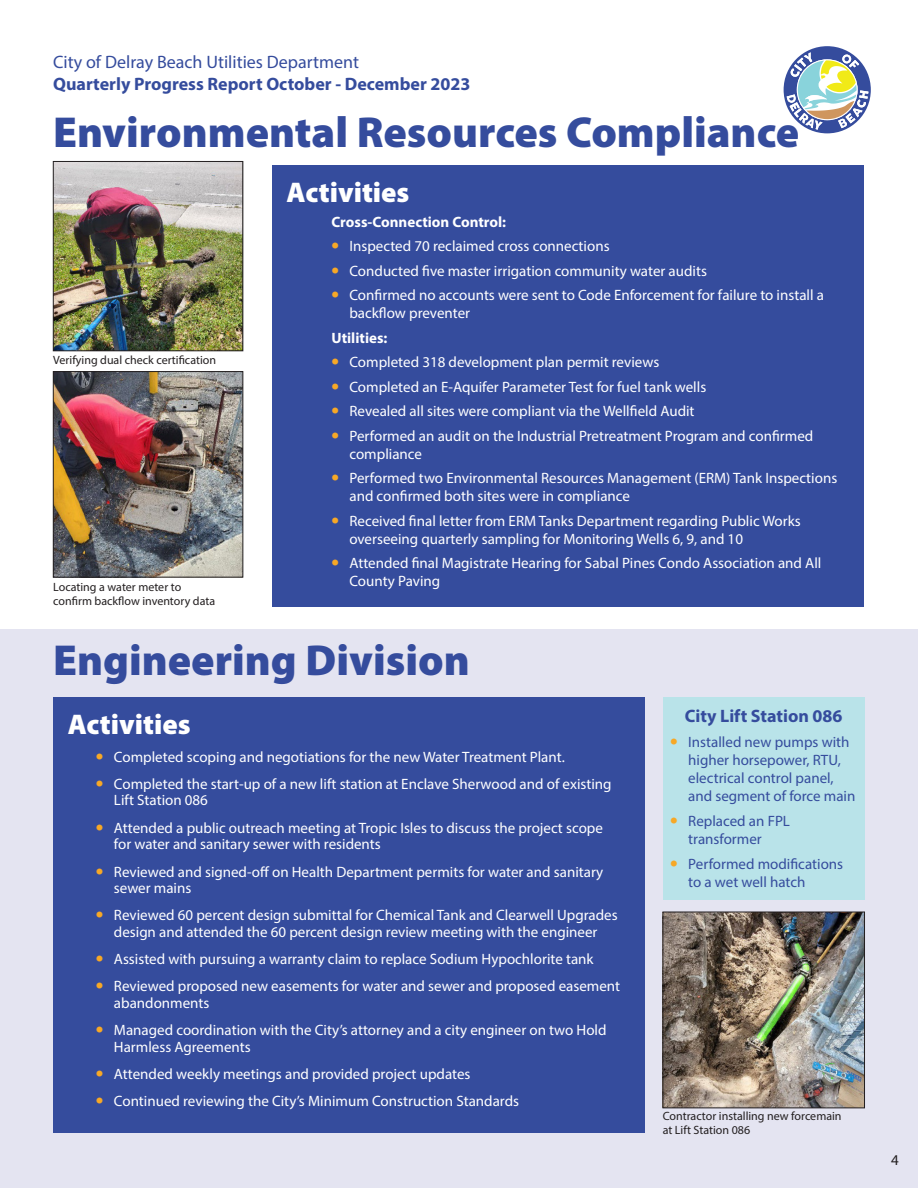
<style>
.page{position:relative;width:918px;height:1188px;background:#fff}
.page>*{position:absolute;margin:0;border:0;box-sizing:border-box;transform-origin:0 0}
.t1{font:900 43.5px "Myriad Pro";color:#354c9d}
.t2{font:900 28.5px "Myriad Pro";color:#fff}
.Paragraph_Style_1{font:700 18px "Myriad Pro";color:#354c9d}
.t3{font:18px "Myriad Pro";color:#354c9d}
.t4{font:15px/16.5px "Myriad Pro";color:#fff}
.t5{font:15px/18px "Myriad Pro";color:#354c9d}
.Paragraph_Style_1-2{font:700 15px "Myriad Pro";color:#fff}
.t6{font:15px "Myriad Pro";color:#231f20}
.t7{font:12px "Myriad Pro";color:#231f20}
.s1{font-weight:900;font-size:21px;color:#f7a826}
</style>
<div class="page">
<div style="left:0;top:630px;width:918px;height:558px;background:#e4e4f1"></div>
<div style="left:53px;top:697px;width:592px;height:436px;background:#354c9d"></div>
<svg style="left:784px;top:46px;width:87px;height:87px"></svg>
<div style="left:663px;top:697px;width:202px;height:203px;background:#b9e3e9"></div>
<img style="left:665px;top:914px;width:198px;height:192px">
<div style="left:663px;top:912px;width:202px;height:196px;border:1px solid #231f20"></div>
<img style="left:55px;top:163px;width:186px;height:186px">
<div style="left:53px;top:161px;width:190px;height:190px;border:1px solid #231f20"></div>
<img style="left:55px;top:373px;width:186px;height:202px">
<div style="left:53px;top:371px;width:190px;height:206px;border:1px solid #231f20"></div>
<div style="left:272px;top:165px;width:592px;height:441px;background:#354c9d"></div>
<p class="t3" style="left:53px;top:50px;width:307px">City of Delray Beach Utilities Department</p>
<p class="Paragraph_Style_1" style="left:53px;top:72px;width:419px">Quarterly Progress Report October - December 2023</p>
<p class="t1" style="left:53px;top:103px;width:748px">Environmental Resources Compliance</p>
<p class="t7" style="left:53px;top:352px;width:164px">Verifying dual check certification</p>
<p class="t7" style="left:53px;top:579px;width:130px">Locating a water meter to</p>
<p class="t7" style="left:53px;top:594px;width:163px">confirm backflow inventory data</p>
<p class="t2" style="left:287px;top:174px;width:124px">Activities</p>
<p class="Paragraph_Style_1-2" style="left:331px;top:212px;width:176px">Cross-Connection Control:</p>
<p class="t4" style="left:331px;top:238px;width:280px"><span class="s1">•</span> Inspected 70 reclaimed cross connections</p>
<p class="t4" style="left:331px;top:262px;width:377px"><span class="s1">•</span> Conducted five master irrigation community water audits</p>
<p class="t4" style="left:349px;top:286px;width:476px;line-height:18px;text-indent:-18px"><span class="s1">•</span> Confirmed no accounts were sent to Code Enforcement for failure to install a backflow preventer</p>
<p class="Paragraph_Style_1-2" style="left:331px;top:328px;width:58px">Utilities:</p>
<p class="t4" style="left:331px;top:354px;width:329px"><span class="s1">•</span> Completed 318 development plan permit reviews</p>
<p class="t4" style="left:331px;top:378px;width:376px"><span class="s1">•</span> Completed an E-Aquifer Parameter Test for fuel tank wells</p>
<p class="t4" style="left:331px;top:403px;width:365px"><span class="s1">•</span> Revealed all sites were compliant via the Wellfield Audit</p>
<p class="t4" style="left:349px;top:426px;width:465px;line-height:18px;text-indent:-18px"><span class="s1">•</span> Performed an audit on the Industrial Pretreatment Program and confirmed compliance</p>
<p class="t4" style="left:349px;top:469px;width:489px;line-height:18px;text-indent:-18px"><span class="s1">•</span> Performed two Environmental Resources Management (ERM) Tank Inspections and confirmed both sites were in compliance</p>
<p class="t4" style="left:349px;top:511px;width:453px;line-height:18px;text-indent:-18px"><span class="s1">•</span> Received final letter from ERM Tanks Department regarding Public Works overseeing quarterly sampling for Monitoring Wells 6, 9, and 10</p>
<p class="t4" style="left:349px;top:554px;width:474px;line-height:18px;text-indent:-18px"><span class="s1">•</span> Attended final Magistrate Hearing for Sabal Pines Condo Association and All<br>County Paving</p>
<p class="t1" style="left:53px;top:631px;width:418px">Engineering Division</p>
<p class="t2" style="left:68px;top:706px;width:124px">Activities</p>
<p class="t4" style="left:96px;top:748px;width:470px"><span class="s1">•</span> Completed scoping and negotiations for the new Water Treatment Plant.</p>
<p class="t4" style="left:114px;top:775px;width:499px;text-indent:-18px"><span class="s1">•</span> Completed the start-up of a new lift station at Enclave Sherwood and of existing<br>Lift Station 086</p>
<p class="t4" style="left:114px;top:819px;width:491px;text-indent:-18px"><span class="s1">•</span> Attended a public outreach meeting at Tropic Isles to discuss the project scope for water and sanitary sewer with residents</p>
<p class="t4" style="left:114px;top:863px;width:491px;text-indent:-18px"><span class="s1">•</span> Reviewed and signed-off on Health Department permits for water and sanitary sewer mains</p>
<p class="t4" style="left:96px;top:907px;width:523px;text-align:center"><span class="s1">•</span> Reviewed 60 percent design submittal for Chemical Tank and Clearwell Upgrades design and attended the 60 percent design review meeting with the engineer</p>
<p class="t4" style="left:96px;top:951px;width:499px"><span class="s1">•</span> Assisted with pursuing a warranty claim to replace Sodium Hypochlorite tank</p>
<p class="t4" style="left:114px;top:978px;width:508px;text-indent:-18px"><span class="s1">•</span> Reviewed proposed new easements for water and sewer and proposed easement abandonments</p>
<p class="t4" style="left:114px;top:1022px;width:494px;text-indent:-18px"><span class="s1">•</span> Managed coordination with the City’s attorney and a city engineer on two Hold<br>Harmless Agreements</p>
<p class="t4" style="left:96px;top:1065px;width:376px"><span class="s1">•</span> Attended weekly meetings and provided project updates</p>
<p class="t4" style="left:96px;top:1093px;width:425px"><span class="s1">•</span> Continued reviewing the City’s Minimum Construction Standards</p>
<p class="Paragraph_Style_1" style="left:685px;top:705px;width:159px">City Lift Station 086</p>
<p class="t5" style="left:688px;top:733px;width:169px;text-indent:-18px"><span class="s1">•</span> Installed new pumps with higher horsepower, RTU, electrical control panel, and segment of force main</p>
<p class="t5" style="left:688px;top:812px;width:103px;text-indent:-18px"><span class="s1">•</span> Replaced an FPL transformer</p>
<p class="t5" style="left:688px;top:854px;width:156px;text-indent:-18px"><span class="s1">•</span> Performed modifications to a wet well hatch</p>
<p class="t7" style="left:663px;top:1108px;width:180px">Contractor installing new forcemain</p>
<p class="t7" style="left:663px;top:1123px;width:89px">at Lift Station 086</p>
<p class="t6" style="left:891px;top:1150px;width:9px">4</p>
</div>
